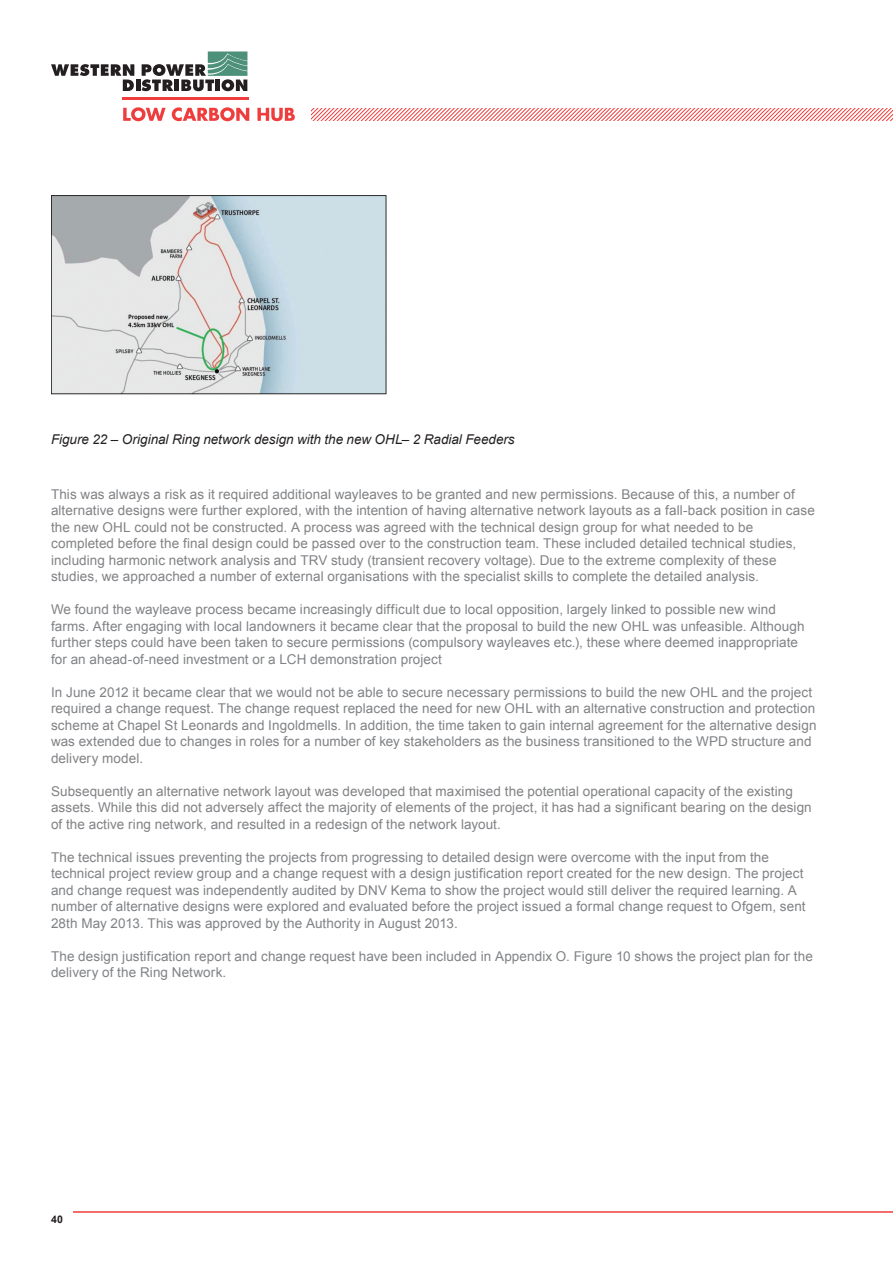
<style>
.page{position:relative;width:893px;height:1263px;background:#fff}
.page>*{position:absolute;margin:0;border:0;box-sizing:border-box;transform-origin:0 0}
.t1{font:13.5px/16.5px "Arial";letter-spacing:.005em;color:#808285}
.t2{font:italic 13.5px "Arial";color:#231f20}
.t3{font:700 10.5px "Arial";color:#231f20}
</style>
<div class="page">
<hr style="left:73px;top:1211px;width:820px;height:1px;background:#ee3d3c">
<svg style="left:312px;top:108px;width:581px;height:13px"></svg>
<svg style="left:123px;top:107px;width:43px;height:14px"></svg>
<svg style="left:172px;top:107px;width:77px;height:14px"></svg>
<svg style="left:257px;top:108px;width:38px;height:13px"></svg>
<svg style="left:51px;top:64px;width:83px;height:27px"></svg>
<hr style="left:136px;top:80px;width:4px;height:11px;background:#231f20">
<svg style="left:142px;top:51px;width:105px;height:40px"></svg>
<hr style="left:122px;top:97px;width:126px;height:3px;background:#ee3d3c">
<img style="left:51px;top:196px;width:336px;height:198px">
<p class="t2" style="left:51px;top:431px;width:465px">Figure 22 – Original Ring network design with the new OHL– 2 Radial Feeders</p>
<p class="t1" style="left:51px;top:486px;width:765px">This was always a risk as it required additional wayleaves to be granted and new permissions. Because of this, a number of alternative designs were further explored, with the intention of having alternative network layouts as a fall-back position in case the new OHL could not be constructed. A process was agreed with the technical design group for what needed to be completed before the final design could be passed over to the construction team. These included detailed technical studies, including harmonic network analysis and TRV study (transient recovery voltage). Due to the extreme complexity of these studies, we approached a number of external organisations with the specialist skills to complete the detailed analysis.</p>
<p class="t1" style="left:51px;top:601px;width:755px">We found the wayleave process became increasingly difficult due to local opposition, largely linked to possible new wind farms. After engaging with local landowners it became clear that the proposal to build the new OHL was unfeasible. Although further steps could have been taken to secure permissions (compulsory wayleaves etc.), these where deemed inappropriate for an ahead-of-need investment or a LCH demonstration project</p>
<p class="t1" style="left:51px;top:684px;width:767px">In June 2012 it became clear that we would not be able to secure necessary permissions to build the new OHL and the project required a change request. The change request replaced the need for new OHL with an alternative construction and protection scheme at Chapel St Leonards and Ingoldmells. In addition, the time taken to gain internal agreement for the alternative design was extended due to changes in roles for a number of key stakeholders as the business transitioned to the WPD structure and delivery model.</p>
<p class="t1" style="left:51px;top:783px;width:762px">Subsequently an alternative network layout was developed that maximised the potential operational capacity of the existing assets. While this did not adversely affect the majority of elements of the project, it has had a significant bearing on the design of the active ring network, and resulted in a redesign of the network layout.</p>
<p class="t1" style="left:51px;top:849px;width:756px">The technical issues preventing the projects from progressing to detailed design were overcome with the input from the technical project review group and a change request with a design justification report created for the new design. The project and change request was independently audited by DNV Kema to show the project would still deliver the required learning. A number of alternative designs were explored and evaluated before the project issued a formal change request to Ofgem, sent 28th May 2013. This was approved by the Authority in August 2013.</p>
<p class="t1" style="left:51px;top:948px;width:763px">The design justification report and change request have been included in Appendix O. Figure 10 shows the project plan for the delivery of the Ring Network.</p>
<p class="t3" style="left:51px;top:1212px;width:13px">40</p>
</div>
